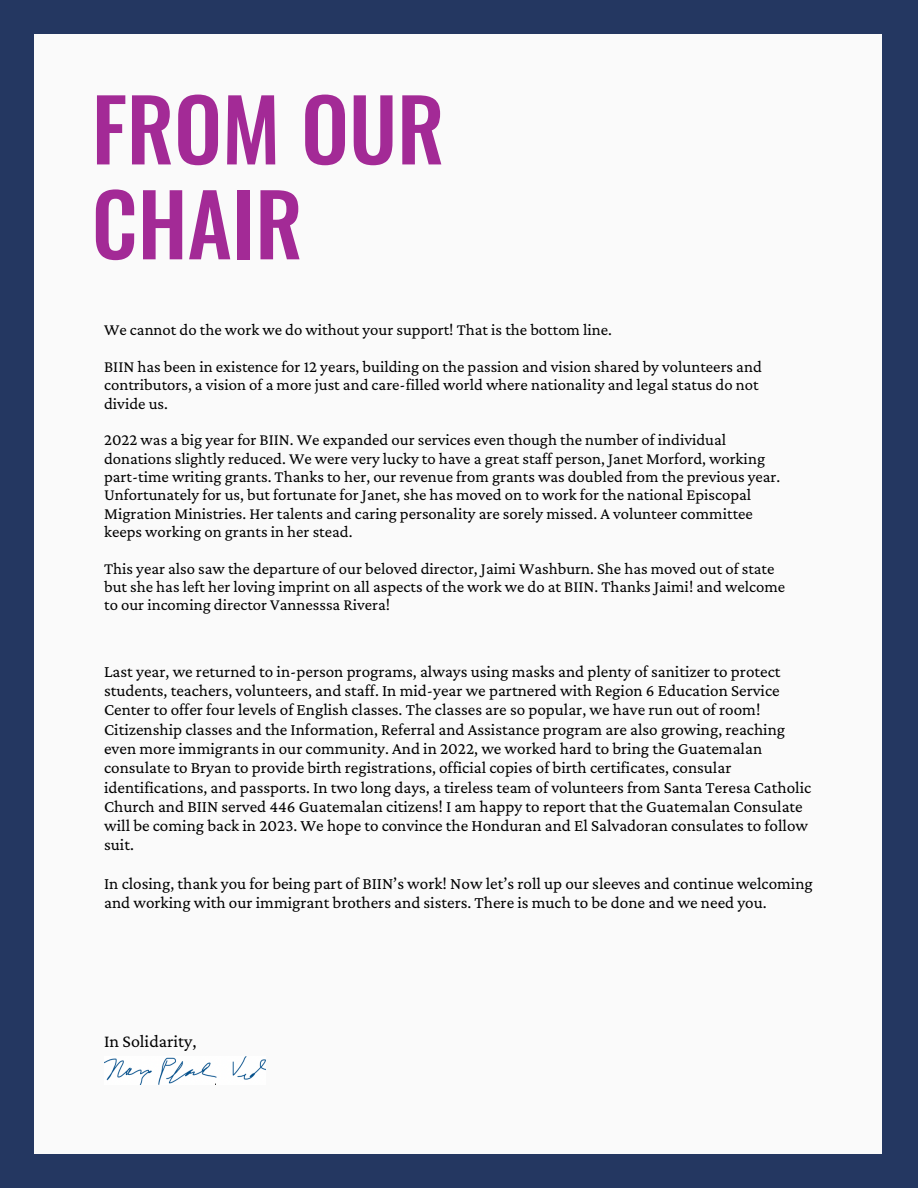
<style>
.page{position:relative;width:918px;height:1188px;background:#fafafa}
.page>*{position:absolute;margin:0;border:0;box-sizing:border-box;transform-origin:0 0}
.t1{font:500 85.35px "Oswald";color:#a32a96}
.t2{font:18px "Crimson Pro";color:#000}
.t3{font:17.1px/19.2px "Crimson Pro";color:#000}
.t4{font:16.8px/18.3px "Crimson Pro";color:#000}
</style>
<div class="page">
<div style="left:0;top:0;width:918px;height:34px;background:#243761"></div>
<div style="left:0;top:0;width:34px;height:1188px;background:#243761"></div>
<div style="left:0;top:1154px;width:918px;height:34px;background:#243761"></div>
<div style="left:882px;top:0;width:36px;height:1188px;background:#243761"></div>
<img style="left:104px;top:1056px;width:161px;height:28px">
<p class="t1" style="left:92px;top:71px;width:354px">FROM OUR</p>
<p class="t1" style="left:92px;top:166px;width:212px">CHAIR</p>
<p class="t4" style="left:104px;top:321px;width:510px">We cannot do the work we do without your support! That is the bottom line.</p>
<p class="t4" style="left:104px;top:357px;width:659px">BIIN has been in existence for 12 years, building on the passion and vision shared by volunteers and contributors, a vision of a more just and care-filled world where nationality and legal status do not divide us.</p>
<p class="t4" style="left:104px;top:431px;width:678px">2022 was a big year for BIIN. We expanded our services even though the number of individual donations slightly reduced. We were very lucky to have a great staff person, Janet Morford, working part-time writing grants. Thanks to her, our revenue from grants was doubled from the previous year.<br>Unfortunately for us, but fortunate for Janet, she has moved on to work for the national Episcopal Migration Ministries. Her talents and caring personality are sorely missed. A volunteer committee keeps working on grants in her stead.</p>
<p class="t4" style="left:104px;top:559px;width:683px">This year also saw the departure of our beloved director, Jaimi Washburn. She has moved out of state but she has left her loving imprint on all aspects of the work we do at BIIN. Thanks Jaimi! and welcome to our incoming director Vannesssa Rivera!</p>
<p class="t3" style="left:104px;top:662px;width:709px">Last year, we returned to in-person programs, always using masks and plenty of sanitizer to protect students, teachers, volunteers, and staff. In mid-year we partnered with Region 6 Education Service Center to offer four levels of English classes. The classes are so popular, we have run out of room!<br>Citizenship classes and the Information, Referral and Assistance program are also growing, reaching even more immigrants in our community. And in 2022, we worked hard to bring the Guatemalan consulate to Bryan to provide birth registrations, official copies of birth certificates, consular identifications, and passports. In two long days, a tireless team of volunteers from Santa Teresa Catholic Church and BIIN served 446 Guatemalan citizens! I am happy to report that the Guatemalan Consulate will be coming back in 2023. We hope to convince the Honduran and El Salvadoran consulates to follow suit.</p>
<p class="t3" style="left:104px;top:873px;width:710px">In closing, thank you for being part of BIIN’s work! Now let’s roll up our sleeves and continue welcoming and working with our immigrant brothers and sisters. There is much to be done and we need you.</p>
<p class="t2" style="left:104px;top:1031px;width:94px">In Solidarity,</p>
</div>
